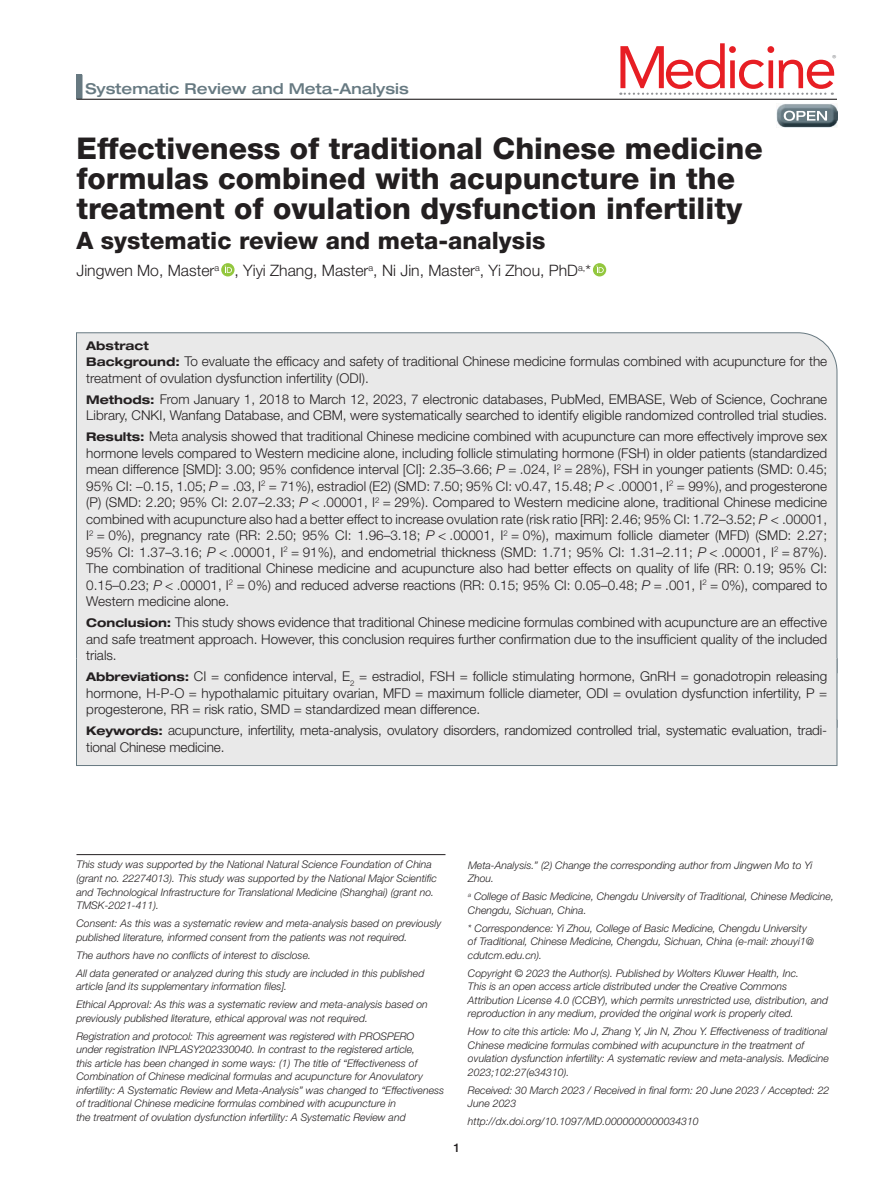
<style>
.page{position:relative;width:891px;height:1188px;background:#fff}
.page>*{position:absolute;margin:0;border:0;box-sizing:border-box;transform-origin:0 0}
.t1{font:59.4px "Avenir";letter-spacing:-.06em;color:#e71e24}
.t2{font:800 30px/30px "Helvetica Neue LT Std";color:#231f20}
.t3{font:800 24px "Helvetica Neue LT Std";color:#231f20}
.t4{font:300 15.75px "Helvetica Neue LT Std";color:#231f20}
.t5{font:500 expanded 15px "Helvetica Neue LT Std";color:#667981}
.t6{font:300 13.5px/16.5px "Helvetica Neue LT Std";color:#231f20}
.t7{font:700 expanded 12px "Helvetica Neue LT Std";color:#231f20}
.t8{font:500 12px "Helvetica Neue LT Std";color:#231f20}
.t9{font:italic 300 10.5px/13.5px "Helvetica Neue LT Std";color:#231f20}
.t10{font:500 10.35px "Akzidenz Grotesk BE";color:#909295}
.s1{font-weight:700;font-stretch:expanded;font-size:12px}
.s2{font-style:italic}
</style>
<div class="page">
<div style="left:76px;top:74px;width:6px;height:25px;background:#677981"></div>
<hr style="left:76px;top:99px;width:761px;height:1px;background:#231f20">
<img style="left:776px;top:104px;width:61px;height:24px">
<svg style="left:784px;top:111px;width:43px;height:10px"></svg>
<svg style="left:620px;top:93px;width:213px;height:2px"></svg>
<div style="left:76px;top:332px;width:762px;height:342px;background:#e9e9e9"></div>
<div style="left:76px;top:658px;width:761px;height:71px;background:#e9e9e9"></div>
<div style="left:76px;top:720px;width:761px;height:46px;background:#e9e9e9"></div>
<div style="left:76px;top:719px;width:761px;height:47px;border:1px solid #677981"></div>
<div style="left:221px;top:263px;width:13px;height:13px;background:#93c73e;border-radius:50%"></div>
<svg style="left:225px;top:266px;width:7px;height:7px"></svg>
<div style="left:593px;top:263px;width:13px;height:13px;background:#93c73e;border-radius:50%"></div>
<svg style="left:596px;top:266px;width:8px;height:7px"></svg>
<hr style="left:76px;top:854px;width:370px;height:1px;background:#231f20">
<p class="t5" style="left:86px;top:80px;width:325px">Systematic Review and Meta-Analysis</p>
<h1 class="t1" style="left:615px;top:33px;width:223px">Medicine</h1>
<p class="t10" style="left:832px;top:52px;width:6px">®</p>
<h2 class="t2" style="left:76px;top:134px;width:688px">Effectiveness of traditional Chinese medicine formulas combined with acupuncture in the treatment of ovulation dysfunction infertility</h2>
<h3 class="t3" style="left:76px;top:227px;width:471px">A systematic review and meta-analysis</h3>
<p class="t4" style="left:76px;top:261px;width:516px">Jingwen Mo, Master<sup>a</sup> , Yiyi Zhang, Master<sup>a</sup>, Ni Jin, Master<sup>a</sup>, Yi Zhou, PhD<sup>a,</sup>*</p>
<p class="t7" style="left:86px;top:338px;width:64px">Abstract</p>
<p class="t6" style="left:86px;top:353px;width:743px"><span class="s1">Background:</span> To evaluate the efficacy and safety of traditional Chinese medicine formulas combined with acupuncture for the treatment of ovulation dysfunction infertility (ODI).</p>
<p class="t6" style="left:86px;top:391px;width:743px"><span class="s1">Methods:</span> From January 1, 2018 to March 12, 2023, 7 electronic databases, PubMed, EMBASE, Web of Science, Cochrane<br>Library, CNKI, Wanfang Database, and CBM, were systematically searched to identify eligible randomized controlled trial studies.</p>
<p class="t6" style="left:86px;top:428px;width:743px;text-align:justify"><span class="s1">Results:</span> Meta analysis showed that traditional Chinese medicine combined with acupuncture can more effectively improve sex hormone levels compared to Western medicine alone, including follicle stimulating hormone (FSH) in older patients (standardized mean difference [SMD]: 3.00; 95% confidence interval [CI]: 2.35–3.66; <span class="s2">P</span> = .024, I<sup>2</sup> = 28%), FSH in younger patients (SMD: 0.45; 95% CI: −0.15, 1.05; <span class="s2">P</span> = .03, I<sup>2</sup> = 71%), estradiol (E2) (SMD: 7.50; 95% CI: v0.47, 15.48; <span class="s2">P</span> &lt; .00001, I<sup>2</sup> = 99%), and progesterone (P) (SMD: 2.20; 95% CI: 2.07–2.33; <span class="s2">P</span> &lt; .00001, I<sup>2</sup> = 29%). Compared to Western medicine alone, traditional Chinese medicine combined with acupuncture also had a better effect to increase ovulation rate (risk ratio [RR]: 2.46; 95% CI: 1.72–3.52; <span class="s2">P</span> &lt; .00001, I<sup>2</sup> = 0%), pregnancy rate (RR: 2.50; 95% CI: 1.96–3.18; <span class="s2">P</span> &lt; .00001, I<sup>2</sup> = 0%), maximum follicle diameter (MFD) (SMD: 2.27; 95% CI: 1.37–3.16; <span class="s2">P</span> &lt; .00001, I<sup>2</sup> = 91%), and endometrial thickness (SMD: 1.71; 95% CI: 1.31–2.11; <span class="s2">P</span> &lt; .00001, I<sup>2</sup> = 87%).<br>The combination of traditional Chinese medicine and acupuncture also had better effects on quality of life (RR: 0.19; 95% CI:<br>0.15–0.23; <span class="s2">P</span> &lt; .00001, I<sup>2</sup> = 0%) and reduced adverse reactions (RR: 0.15; 95% CI: 0.05–0.48; <span class="s2">P</span> = .001, I<sup>2</sup> = 0%), compared to Western medicine alone.</p>
<p class="t6" style="left:86px;top:614px;width:742px;text-align:justify"><span class="s1">Conclusion:</span> This study shows evidence that traditional Chinese medicine formulas combined with acupuncture are an effective and safe treatment approach. However, this conclusion requires further confirmation due to the insufficient quality of the included trials.</p>
<p class="t6" style="left:86px;top:668px;width:743px;text-align:justify"><span class="s1">Abbreviations:</span> CI = confidence interval, E<sub>2</sub> = estradiol, FSH = follicle stimulating hormone, GnRH = gonadotropin releasing hormone, H-P-O = hypothalamic pituitary ovarian, MFD = maximum follicle diameter, ODI = ovulation dysfunction infertility, P = progesterone, RR = risk ratio, SMD = standardized mean difference.</p>
<p class="t6" style="left:86px;top:722px;width:742px"><span class="s1">Keywords:</span> acupuncture, infertility, meta-analysis, ovulatory disorders, randomized controlled trial, systematic evaluation, tradi&shy;tional Chinese medicine.</p>
<p class="t9" style="left:76px;top:858px;width:362px">This study was supported by the National Natural Science Foundation of China (grant no. 22274013). This study was supported by the National Major Scientific and Technological Infrastructure for Translational Medicine (Shanghai) (grant no.<br>TMSK-2021-411).</p>
<p class="t9" style="left:76px;top:916px;width:366px">Consent: As this was a systematic review and meta-analysis based on previously published literature, informed consent from the patients was not required.</p>
<p class="t9" style="left:76px;top:946px;width:349px;line-height:18px">The authors have no conflicts of interest to disclose.<br>All data generated or analyzed during this study are included in this published</p>
<p class="t9" style="left:76px;top:977px;width:353px;line-height:18px">article [and its supplementary information files].<br>Ethical Approval: As this was a systematic review and meta-analysis based on</p>
<p class="t9" style="left:76px;top:1009px;width:339px;line-height:18px">previously published literature, ethical approval was not required.<br>Registration and protocol: This agreement was registered with PROSPERO</p>
<p class="t9" style="left:76px;top:1042px;width:369px">under registration INPLASY202330040. In contrast to the registered article,<br>this article has been changed in some ways: (1) The title of “Effectiveness of Combination of Chinese medicinal formulas and acupuncture for Anovulatory infertility: A Systematic Review and Meta-Analysis” was changed to “Effectiveness of traditional Chinese medicine formulas combined with acupuncture in<br>the treatment of ovulation dysfunction infertility: A Systematic Review and</p>
<p class="t8" style="left:453px;top:1140px;width:8px">1</p>
<p class="t9" style="left:468px;top:858px;width:346px">Meta-Analysis.” (2) Change the corresponding author from Jingwen Mo to Yi<br>Zhou.</p>
<p class="t9" style="left:468px;top:889px;width:367px"><sup>a</sup> College of Basic Medicine, Chengdu University of Traditional, Chinese Medicine,<br>Chengdu, Sichuan, China.</p>
<p class="t9" style="left:468px;top:921px;width:348px">* Correspondence: Yi Zhou, College of Basic Medicine, Chengdu University of Traditional, Chinese Medicine, Chengdu, Sichuan, China (e-mail: zhouyi1@ cdutcm.edu.cn).</p>
<p class="t9" style="left:468px;top:966px;width:362px">Copyright © 2023 the Author(s). Published by Wolters Kluwer Health, Inc.<br>This is an open access article distributed under the Creative Commons Attribution License 4.0 (CCBY), which permits unrestricted use, distribution, and reproduction in any medium, provided the original work is properly cited.</p>
<p class="t9" style="left:468px;top:1024px;width:362px">How to cite this article: Mo J, Zhang Y, Jin N, Zhou Y. Effectiveness of traditional Chinese medicine formulas combined with acupuncture in the treatment of ovulation dysfunction infertility: A systematic review and meta-analysis. Medicine 2023;102:27(e34310).</p>
<p class="t9" style="left:468px;top:1083px;width:363px">Received: 30 March 2023 / Received in final form: 20 June 2023 / Accepted: 22<br>June 2023</p>
<p class="t9" style="left:468px;top:1114px;width:232px">http://dx.doi.org/10.1097/MD.0000000000034310</p>
</div>
